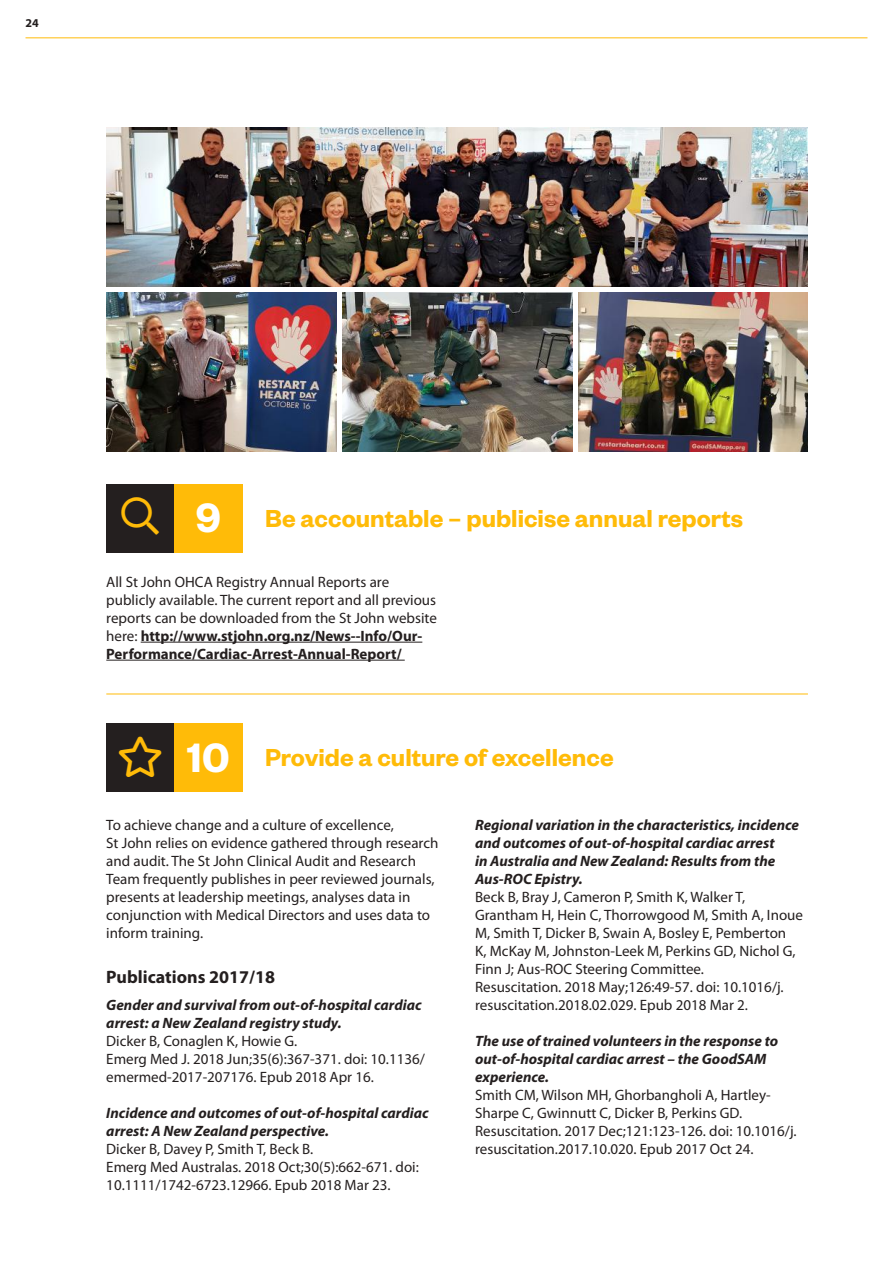
<style>
.page{position:relative;width:893px;height:1263px;background:#fff}
.page>*{position:absolute;margin:0;border:0;box-sizing:border-box;transform-origin:0 0}
.t1{font:600 45px "Founders Grotesk";color:#fff}
.t2{font:600 27px "Founders Grotesk";color:#ffbb08}
.t3{font:700 18px "Myriad Pro";color:#241f1f}
.t4{font:15px/18px "Myriad Pro";color:#241f1f}
.t5{font:italic 700 15px/18px "Myriad Pro";color:#241f1f}
.t6{font:700 12px "Myriad Pro";color:#241f1f}
.s1{font-weight:700}
</style>
<div class="page">
<hr style="left:26px;top:37px;width:841px;height:1px;background:#ffbb08">
<div style="left:106px;top:484px;width:68px;height:68px;background:#241f1f"></div>
<div style="left:106px;top:723px;width:68px;height:68px;background:#241f1f"></div>
<div style="left:174px;top:484px;width:68px;height:68px;background:#ffbb08"></div>
<div style="left:174px;top:723px;width:68px;height:68px;background:#ffbb08"></div>
<hr style="left:141px;top:642px;width:281px;height:1px;background:#241f1f">
<hr style="left:106px;top:660px;width:299px;height:1px;background:#241f1f">
<hr style="left:106px;top:694px;width:702px;height:1px;background:#ffbb08">
<img style="left:106px;top:128px;width:702px;height:159px">
<img style="left:578px;top:293px;width:230px;height:159px">
<img style="left:342px;top:293px;width:230px;height:159px">
<img style="left:106px;top:293px;width:230px;height:159px">
<p class="t6" style="left:26px;top:15px;width:15px">24</p>
<h1 class="t1" style="left:196px;top:489px;width:27px">9</h1>
<h2 class="t2" style="left:265px;top:501px;width:480px">Be accountable – publicise annual reports</h2>
<p class="t4" style="left:106px;top:572px;width:332px">All St John OHCA Registry Annual Reports are publicly available. The current report and all previous reports can be downloaded from the St John website here: <span class="s1">http://www.stjohn.org.nz/News--Info/Our-Performance/Cardiac-Arrest-Annual-Report/</span></p>
<h1 class="t1" style="left:187px;top:729px;width:44px">10</h1>
<h2 class="t2" style="left:265px;top:740px;width:350px">Provide a culture of excellence</h2>
<p class="t4" style="left:106px;top:815px;width:334px">To achieve change and a culture of excellence,<br>St John relies on evidence gathered through research and audit. The St John Clinical Audit and Research Team frequently publishes in peer reviewed journals, presents at leadership meetings, analyses data in conjunction with Medical Directors and uses data to inform training.</p>
<p class="t3" style="left:106px;top:965px;width:170px">Publications 2017/18</p>
<p class="t5" style="left:106px;top:995px;width:317px">Gender and survival from out-of-hospital cardiac arrest: a New Zealand registry study.</p>
<p class="t4" style="left:106px;top:1031px;width:320px">Dicker B, Conaglen K, Howie G.<br>Emerg Med J. 2018 Jun;35(6):367-371. doi: 10.1136/ emermed-2017-207176. Epub 2018 Apr 16.</p>
<p class="t5" style="left:106px;top:1103px;width:324px">Incidence and outcomes of out-of-hospital cardiac arrest: A New Zealand perspective.</p>
<p class="t4" style="left:106px;top:1139px;width:314px">Dicker B, Davey P, Smith T, Beck B.<br>Emerg Med Australas. 2018 Oct;30(5):662-671. doi:<br>10.1111/1742-6723.12966. Epub 2018 Mar 23.</p>
<p class="t5" style="left:475px;top:815px;width:325px">Regional variation in the characteristics, incidence and outcomes of out-of-hospital cardiac arrest<br>in Australia and New Zealand: Results from the Aus-ROC Epistry.</p>
<p class="t4" style="left:475px;top:887px;width:329px">Beck B, Bray J, Cameron P, Smith K, Walker T, Grantham H, Hein C, Thorrowgood M, Smith A, Inoue M, Smith T, Dicker B, Swain A, Bosley E, Pemberton<br>K, McKay M, Johnston-Leek M, Perkins GD, Nichol G, Finn J; Aus-ROC Steering Committee.<br>Resuscitation. 2018 May;126:49-57. doi: 10.1016/j. resuscitation.2018.02.029. Epub 2018 Mar 2.</p>
<p class="t5" style="left:475px;top:1031px;width:305px">The use of trained volunteers in the response to out-of-hospital cardiac arrest – the GoodSAM experience.</p>
<p class="t4" style="left:475px;top:1085px;width:323px">Smith CM, Wilson MH, Ghorbangholi A, Hartley-Sharpe C, Gwinnutt C, Dicker B, Perkins GD.<br>Resuscitation. 2017 Dec;121:123-126. doi: 10.1016/j. resuscitation.2017.10.020. Epub 2017 Oct 24.</p>
</div>
